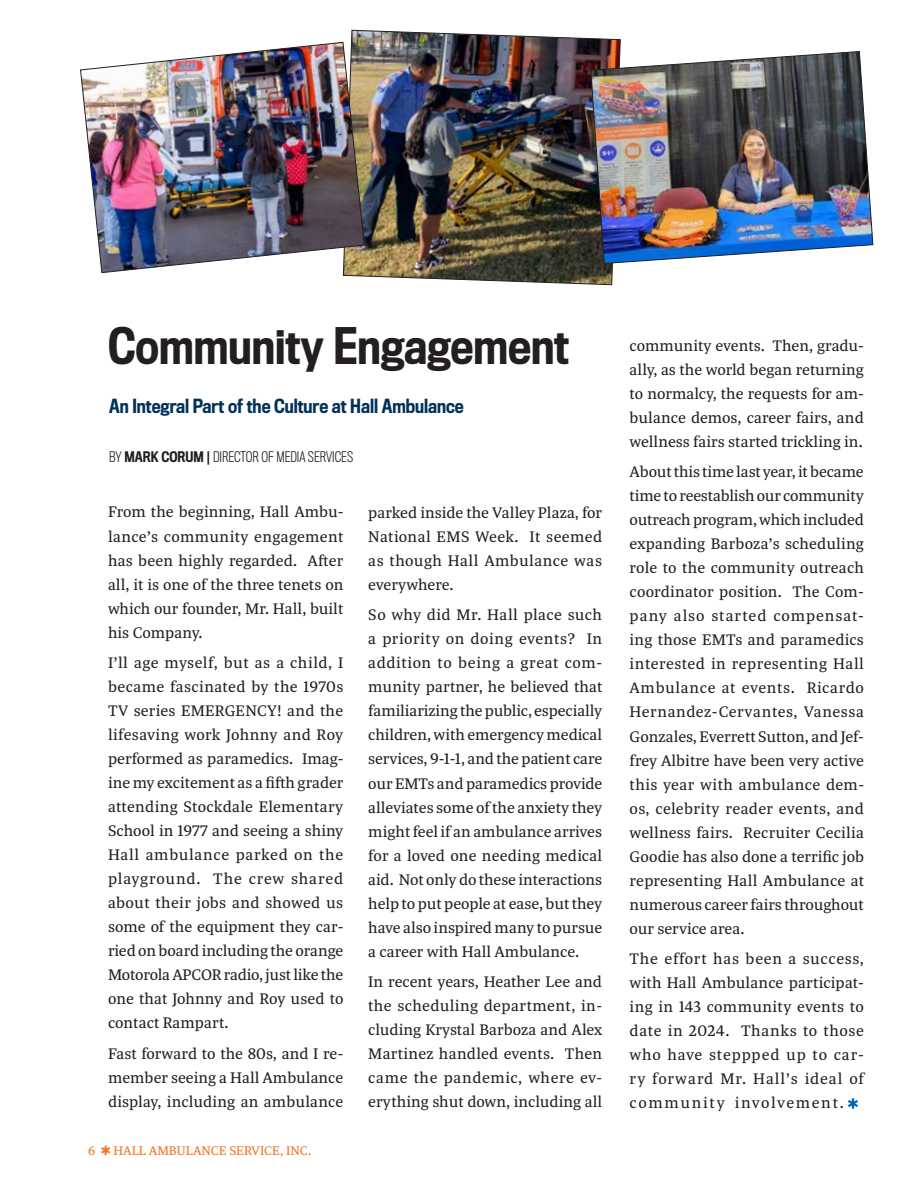
<style>
.page{position:relative;width:918px;height:1188px;background:#fff}
.page>*{position:absolute;margin:0;border:0;box-sizing:border-box;transform-origin:0 0}
.t1{font:500 46.5px "Titling Gothic FB Condensed";color:#231f20}
.t2{font:500 18px "Titling Gothic FB Condensed";color:#003158}
.t3{font:16.5px/24px "Tasman";color:#231f20;text-align:justify}
.t4{font:300 13.5px "Titling Gothic FB Condensed";color:#231f20}
.t5{font:13.5px "Tasman";color:#f37321}
.s1{font-weight:500}
.s2{color:#fff}
</style>
<div class="page">
<svg style="left:848px;top:1098px;width:10px;height:11px"></svg>
<img style="left:343px;top:30px;width:278px;height:255px">
<img style="left:590px;top:51px;width:284px;height:213px">
<img style="left:80px;top:42px;width:285px;height:231px">
<h1 class="t1" style="left:108px;top:318px;width:463px">Community Engagement</h1>
<p class="t2" style="left:109px;top:395px;width:356px">An Integral Part of the Culture at Hall Ambulance</p>
<p class="t4" style="left:109px;top:449px;width:246px">BY <span class="s1">MARK CORUM |</span> DIRECTOR OF MEDIA SERVICES</p>
<p class="t3" style="left:108px;top:500px;width:237px">From the beginning, Hall Ambu&shy;lance’s community engagement has been highly regarded. After all, it is one of the three tenets on which our founder, Mr. Hall, built his Company.</p>
<p class="t3" style="left:108px;top:651px;width:237px">I’ll age myself, but as a child, I became fascinated by the 1970s TV series EMERGENCY! and the lifesaving work Johnny and Roy performed as paramedics. Imag&shy;ine my excitement as a fifth grader attending Stockdale Elementary School in 1977 and seeing a shiny Hall ambulance parked on the playground. The crew shared about their jobs and showed us some of the equipment they car&shy;ried on board including the orange Motorola APCOR radio, just like the one that Johnny and Roy used to contact Rampart.</p>
<p class="t3" style="left:108px;top:1041px;width:237px">Fast forward to the 80s, and I re&shy;member seeing a Hall Ambulance display, including an ambulance</p>
<p class="t5" style="left:88px;top:1141px;width:224px">6 ✱ HALL AMBULANCE SERVICE, INC.</p>
<p class="t3" style="left:368px;top:500px;width:236px">parked inside the Valley Plaza, for National EMS Week. It seemed as though Hall Ambulance was everywhere.</p>
<p class="t3" style="left:368px;top:603px;width:236px">So why did Mr. Hall place such a priority on doing events? In addition to being a great com&shy;munity partner, he believed that familiarizing the public, especially children, with emergency medical services, 9-1-1, and the patient care our EMTs and paramedics provide alleviates some of the anxiety they might feel if an ambulance arrives for a loved one needing medical aid. Not only do these interactions help to put people at ease, but they have also inspired many to pursue a career with Hall Ambulance.</p>
<p class="t3" style="left:368px;top:970px;width:236px">In recent years, Heather Lee and the scheduling department, in&shy;cluding Krystal Barboza and Alex Martinez handled events. Then came the pandemic, where ev&shy;erything shut down, including all</p>
<p class="t3" style="left:630px;top:333px;width:236px">community events. Then, gradu&shy;ally, as the world began returning to normalcy, the requests for am&shy;bulance demos, career fairs, and wellness fairs started trickling in.</p>
<p class="t3" style="left:630px;top:460px;width:236px">About this time last year, it became time to reestablish our community outreach program, which included expanding Barboza’s scheduling role to the community outreach coordinator position. The Com&shy;pany also started compensat&shy;ing those EMTs and paramedics interested in representing Hall Ambulance at events. Ricardo Hernandez-Cervantes, Vanessa Gonzales, Everrett Sutton, and Jef&shy;frey Albitre have been very active this year with ambulance dem&shy;os, celebrity reader events, and wellness fairs. Recruiter Cecilia Goodie has also done a terrific job representing Hall Ambulance at numerous career fairs throughout our service area.</p>
<p class="t3" style="left:630px;top:947px;width:236px">The effort has been a success, with Hall Ambulance participat&shy;ing in 143 community events to date in 2024. Thanks to those who have steppped up to car&shy;ry forward Mr. Hall’s ideal of community involvement.<span class="s2">xx</span></p>
</div>
